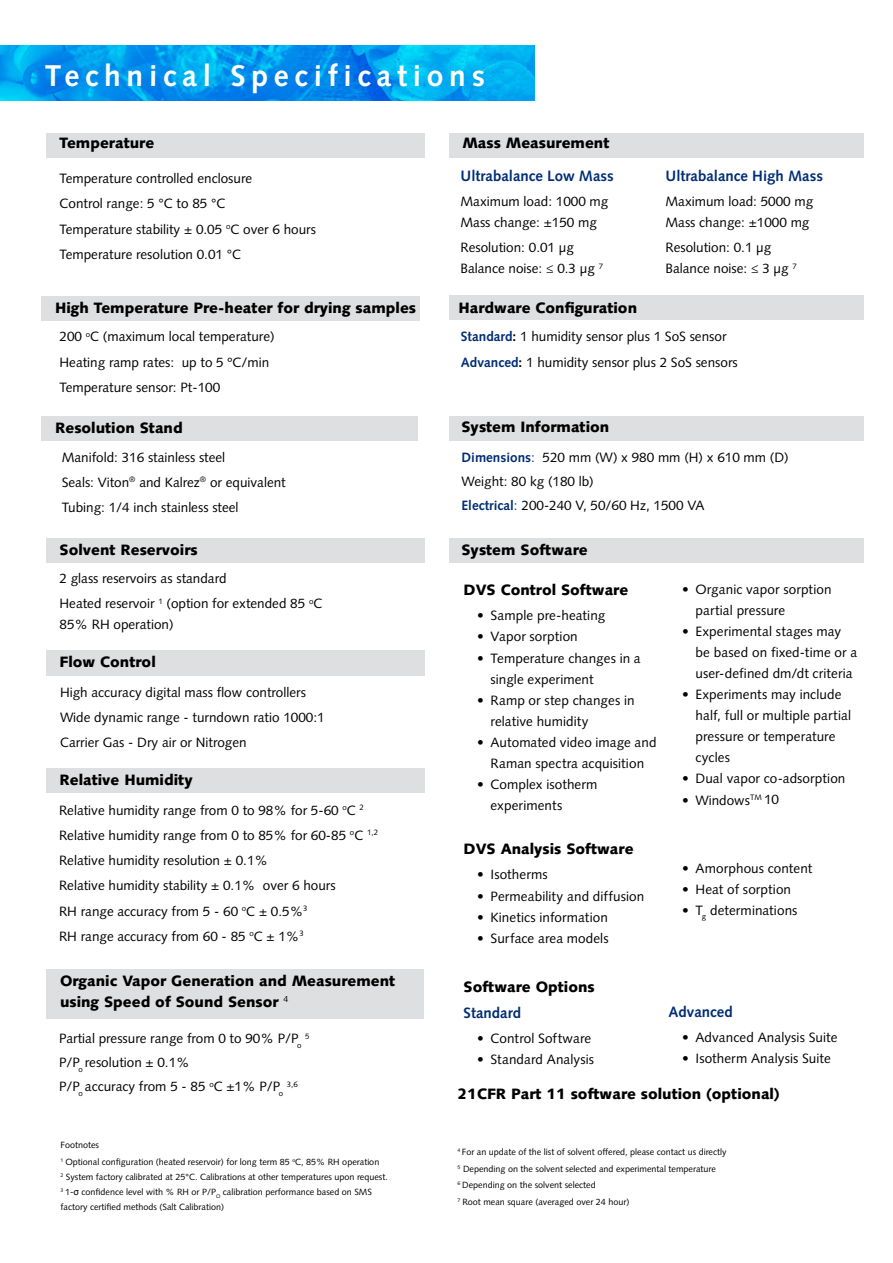
<style>
.page{position:relative;width:893px;height:1263px;background:#fff}
.page>*{position:absolute;margin:0;border:0;box-sizing:border-box;transform-origin:0 0}
.t1{font:700 30px "Syntax LT Std";letter-spacing:.19em;color:#fff}
.t2{font:900 15px/21px "Syntax LT Std";color:#000}
.t3{font:700 15px "Syntax LT Std";color:#002d74}
.t4{font:13.5px/25.2px "Syntax LT Std";color:#000}
.t5{font:9px/15.6px "Syntax LT Std";color:#000}
.t6{font:7.8px "Syntax LT Std";color:#000}
.s1{font-weight:700;color:#002d74}
.s2{font-weight:700}
.s3{color:#002d74}
.s4{font-family:"Calibri";font-size:10.5px}
</style>
<div class="page">
<div style="left:46px;top:133px;width:378px;height:25px;background:#dedfe0"></div>
<div style="left:42px;top:296px;width:378px;height:25px;background:#dedfe0"></div>
<div style="left:42px;top:416px;width:376px;height:25px;background:#dedfe0"></div>
<div style="left:46px;top:538px;width:378px;height:25px;background:#dedfe0"></div>
<div style="left:46px;top:650px;width:378px;height:25px;background:#dedfe0"></div>
<div style="left:46px;top:767px;width:378px;height:25px;background:#dedfe0"></div>
<div style="left:47px;top:969px;width:377px;height:49px;background:#dedfe0"></div>
<div style="left:449px;top:133px;width:414px;height:25px;background:#dedfe0"></div>
<div style="left:449px;top:538px;width:414px;height:25px;background:#dedfe0"></div>
<img style="left:0;top:45px;width:534px;height:56px">
<div style="left:449px;top:295px;width:414px;height:25px;background:#dedfe0"></div>
<div style="left:449px;top:416px;width:414px;height:25px;background:#dedfe0"></div>
<h1 class="t1" style="left:45px;top:59px;width:442px">Technical Specifications</h1>
<p class="t2" style="left:60px;top:133px;width:96px">Temperature</p>
<p class="t2" style="left:462px;top:133px;width:149px">Mass Measurement</p>
<p class="t4" style="left:60px;top:166px;width:258px">Temperature controlled enclosure<br>Control range: 5 °C to 85 °C<br>Temperature stability ± 0.05 <sup>o</sup>C over 6 hours Temperature resolution 0.01 °C</p>
<p class="t3" style="left:461px;top:167px;width:155px">Ultrabalance Low Mass</p>
<p class="t4" style="left:461px;top:191px;width:149px;line-height:21px">Maximum load: 1000 mg<br>Mass change: ±150 mg</p>
<p class="t4" style="left:461px;top:237px;width:144px;line-height:21px">Resolution: 0.01 µg<br>Balance noise: ≤ 0.3 µg <sup>7</sup></p>
<p class="t3" style="left:665px;top:167px;width:159px">Ultrabalance High Mass</p>
<p class="t4" style="left:665px;top:191px;width:149px;line-height:21px">Maximum load: 5000 mg<br>Mass change: ±1000 mg</p>
<p class="t4" style="left:665px;top:237px;width:133px;line-height:21px">Resolution: 0.1 µg<br>Balance noise: ≤ 3 µg <sup>7</sup></p>
<p class="t2" style="left:55px;top:297px;width:362px">High Temperature Pre-heater for drying samples</p>
<p class="t4" style="left:60px;top:324px;width:217px">200 <sup>o</sup>C (maximum local temperature)<br>Heating ramp rates: up to 5 ºC/min<br>Temperature sensor: Pt-100</p>
<p class="t2" style="left:55px;top:417px;width:129px">Resolution Stand</p>
<p class="t4" style="left:62px;top:444px;width:225px">Manifold: 316 stainless steel<br>Seals: Viton<sup>®</sup> and Kalrez<sup>®</sup> or equivalent<br>Tubing: 1/4 inch stainless steel</p>
<p class="t2" style="left:60px;top:539px;width:140px">Solvent Reservoirs</p>
<p class="t4" style="left:60px;top:566px;width:264px">2 glass reservoirs as standard<br>Heated reservoir <sup>1</sup> (option for extended 85 <sup>o</sup>C</p>
<p class="t4" style="left:60px;top:612px;width:116px">85% RH operation)</p>
<p class="t2" style="left:60px;top:651px;width:98px">Flow Control</p>
<p class="t4" style="left:60px;top:679px;width:266px">High accuracy digital mass flow controllers<br>Wide dynamic range - turndown ratio 1000:1<br>Carrier Gas - Dry air or Nitrogen</p>
<p class="t2" style="left:60px;top:769px;width:135px">Relative Humidity</p>
<p class="t4" style="left:59px;top:797px;width:321px">Relative humidity range from 0 to 98% for 5-60 <sup>o</sup>C <sup>2<br></sup>Relative humidity range from 0 to 85% for 60-85 <sup>o</sup>C <sup>1,2<br></sup>Relative humidity resolution ± 0.1%<br>Relative humidity stability ± 0.1% over 6 hours<br>RH range accuracy from 5 - 60 <sup>o</sup>C ± 0.5%<sup>3<br></sup>RH range accuracy from 60 - 85 <sup>o</sup>C ± 1%<sup>3</sup></p>
<p class="t2" style="left:60px;top:970px;width:337px">Organic Vapor Generation and Measurement using Speed of Sound Sensor <sup>4</sup></p>
<p class="t4" style="left:59px;top:1026px;width:244px">Partial pressure range from 0 to 90% P/P<sub>o</sub></p>
<p class="t6" style="left:305px;top:1031px;width:6px">5</p>
<p class="t4" style="left:59px;top:1051px;width:226px;line-height:24px">P/P<sub>o</sub> resolution ± 0.1%<br>P/P<sub>o</sub> accuracy from 5 - 85 <sup>o</sup>C ±1% P/P<sub>o</sub></p>
<p class="t6" style="left:287px;top:1079px;width:12px">3,6</p>
<p class="t2" style="left:458px;top:297px;width:180px">Hardware Configuration</p>
<p class="t4" style="left:461px;top:324px;width:278px"><span class="s1">Standard</span><span class="s2">:</span> 1 humidity sensor plus 1 SoS sensor<br><span class="s1">Advanced</span><span class="s2">:</span> 1 humidity sensor plus 2 SoS sensors</p>
<p class="t2" style="left:461px;top:416px;width:149px">System Information</p>
<p class="t4" style="left:461px;top:445px;width:329px;line-height:24px"><span class="s1">Dimensions</span><span class="s3">:</span> 520 mm (W) x 980 mm (H) x 610 mm (D)<br>Weight: 80 kg (180 lb)<br><span class="s1">Electrical</span><span class="s3">:</span> 200-240 V, 50/60 Hz, 1500 VA</p>
<p class="t2" style="left:461px;top:539px;width:128px">System Software</p>
<p class="t2" style="left:464px;top:579px;width:166px">DVS Control Software</p>
<p class="t4" style="left:477px;top:603px;width:130px">• Sample pre-heating</p>
<p class="t4" style="left:477px;top:624px;width:102px">• Vapor sorption</p>
<p class="t4" style="left:491px;top:647px;width:152px;line-height:21px;text-indent:-14px">• Temperature changes in a single experiment</p>
<p class="t4" style="left:491px;top:689px;width:145px;line-height:21px;text-indent:-14px">• Ramp or step changes in relative humidity</p>
<p class="t4" style="left:477px;top:732px;width:181px;line-height:21px;text-align:center">• Automated video image and<br>Raman spectra acquisition</p>
<p class="t4" style="left:491px;top:774px;width:108px;line-height:21px;text-indent:-14px">• Complex isotherm experiments</p>
<p class="t2" style="left:464px;top:838px;width:171px">DVS Analysis Software</p>
<p class="t4" style="left:477px;top:862px;width:72px">• Isotherms</p>
<p class="t4" style="left:477px;top:883px;width:169px">• Permeability and diffusion</p>
<p class="t4" style="left:477px;top:904px;width:132px">• Kinetics information</p>
<p class="t4" style="left:477px;top:925px;width:133px">• Surface area models</p>
<p class="t4" style="left:695px;top:579px;width:138px;line-height:21px;text-indent:-14px">• Organic vapor sorption partial pressure</p>
<p class="t4" style="left:695px;top:621px;width:163px;line-height:21px;text-indent:-14px">• Experimental stages may be based on fixed-time or a user-defined dm/dt criteria</p>
<p class="t4" style="left:695px;top:684px;width:157px;line-height:21px;text-indent:-14px">• Experiments may include half, full or multiple partial pressure or temperature cycles</p>
<p class="t4" style="left:682px;top:766px;width:165px">• Dual vapor co-adsorption</p>
<p class="t4" style="left:682px;top:787px;width:99px">• Windows<sup>TM</sup> 10</p>
<p class="t4" style="left:682px;top:855px;width:132px">• Amorphous content</p>
<p class="t4" style="left:682px;top:877px;width:111px">• Heat of sorption</p>
<p class="t4" style="left:682px;top:898px;width:117px">• T<sub>g</sub> determinations</p>
<p class="t2" style="left:464px;top:977px;width:133px">Software Options</p>
<p class="t3" style="left:464px;top:1004px;width:59px">Standard</p>
<p class="t4" style="left:477px;top:1026px;width:116px">• Control Software</p>
<p class="t4" style="left:477px;top:1047px;width:118px">• Standard Analysis</p>
<p class="t3" style="left:668px;top:1003px;width:66px">Advanced</p>
<p class="t4" style="left:682px;top:1024px;width:157px">• Advanced Analysis Suite</p>
<p class="t4" style="left:682px;top:1046px;width:150px">• Isotherm Analysis Suite</p>
<p class="t2" style="left:458px;top:1083px;width:324px">21CFR Part 11 software solution (optional)</p>
<p class="t5" style="left:61px;top:1137px;width:329px">Footnotes<br><sup>1</sup> Optional configuration (heated reservoir) for long term 85 <sup>o</sup>C, 85% RH operation<br><sup>2</sup> System factory calibrated at 25°C. Calibrations at other temperatures upon request.<br><sup>3</sup> 1-<span class="s4">σ</span> confidence level with % RH or P/P<sub>O</sub> calibration performance based on SMS factory certified methods (Salt Calibration)</p>
<p class="t5" style="left:458px;top:1144px;width:270px;line-height:16.5px"><sup>4</sup> For an update of the list of solvent offered, please contact us directly <sup>5</sup> Depending on the solvent selected and experimental temperature<br><sup>6</sup> Depending on the solvent selected<br><sup>7</sup> Root mean square (averaged over 24 hour)</p>
</div>
